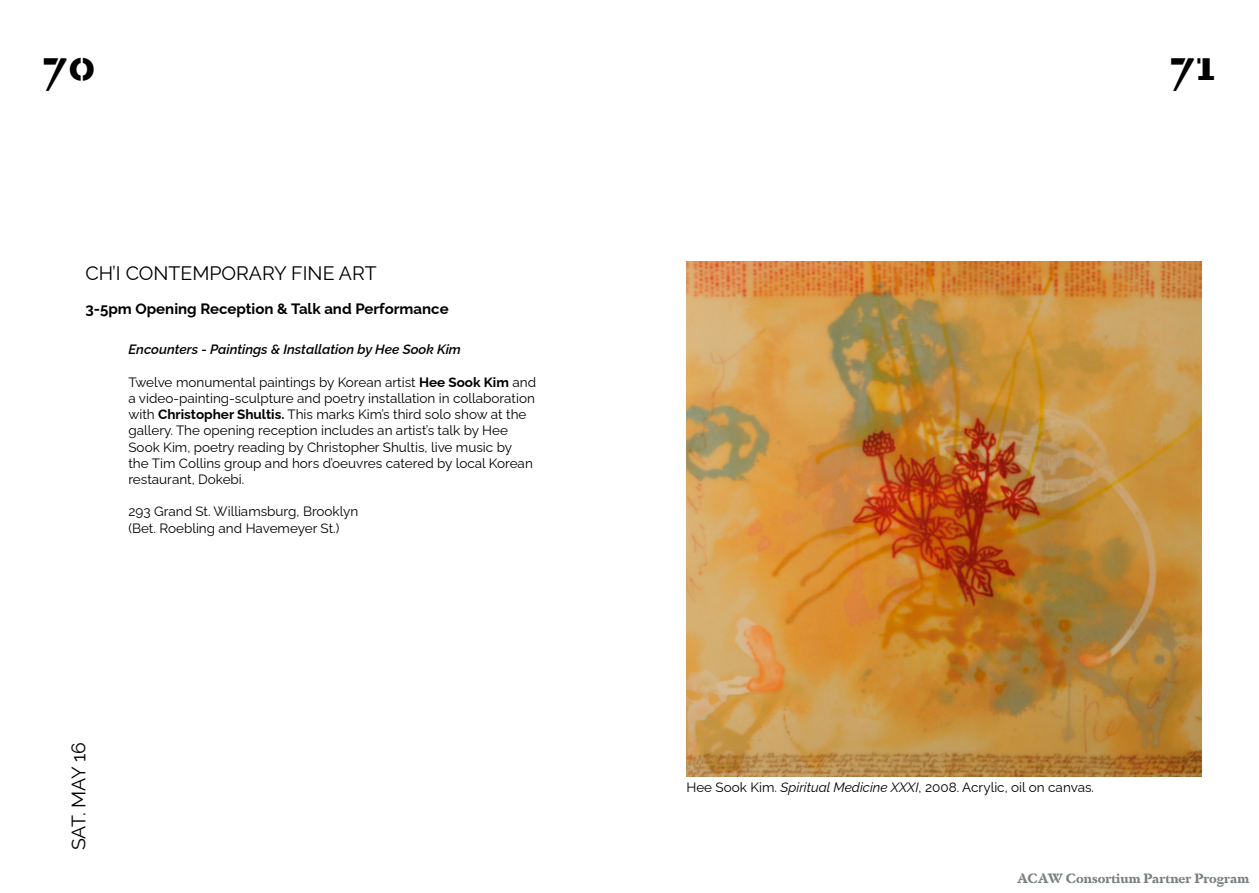
<style>
.page{position:relative;width:1259px;height:893px;background:#fff}
.page>*{position:absolute;margin:0;border:0;box-sizing:border-box;transform-origin:0 0}
.t1{font:700 46.5px "Dapifer Stencil";color:#000}
.t2{font:19.5px "Raleway";color:#000}
.t3{font:700 15px "Raleway";color:#000}
.t4{font:13.5px/16.2px "Raleway";color:#000}
.t5{font:italic 600 13.5px "Raleway";color:#000}
.t6{font:700 13.5px "Dapifer Stencil";color:#7a8082}
.s1{font-weight:700}
.s2{font-style:italic}
</style>
<div class="page">
<img style="left:686px;top:262px;width:516px;height:514px">
<h1 class="t1" style="left:43px;top:29px;width:54px">70</h1>
<h1 class="t1" style="left:1169px;top:29px;width:48px">71</h1>
<h2 class="t2" style="left:85px;top:258px;width:293px">CH’I CONTEMPORARY FINE ART</h2>
<p class="t3" style="left:85px;top:298px;width:365px">3-5pm Opening Reception &amp; Talk and Performance</p>
<p class="t5" style="left:128px;top:339px;width:334px">Encounters - Paintings &amp; Installation by Hee Sook Kim</p>
<p class="t4" style="left:128px;top:372px;width:409px">Twelve monumental paintings by Korean artist <span class="s1">Hee Sook Kim</span> and a video-painting-sculpture and poetry installation in collaboration with <span class="s1">Christopher Shultis.</span> This marks Kim’s third solo show at the gallery. The opening reception includes an artist’s talk by Hee Sook Kim, poetry reading by Christopher Shultis, live music by<br>the Tim Collins group and hors d’oeuvres catered by local Korean restaurant, Dokebi.</p>
<p class="t4" style="left:128px;top:502px;width:231px">293 Grand St. Williamsburg, Brooklyn (Bet. Roebling and Havemeyer St.)</p>
<h2 class="t2" style="left:63px;top:850px;width:110px;rotate:-90deg">SAT. MAY 16</h2>
<p class="t4" style="left:686px;top:778px;width:409px">Hee Sook Kim. <span class="s2">Spiritual Medicine XXXI</span>, 2008. Acrylic, oil on canvas.</p>
<p class="t6" style="left:1017px;top:868px;width:233px">ACAW Consortium Partner Program</p>
</div>
